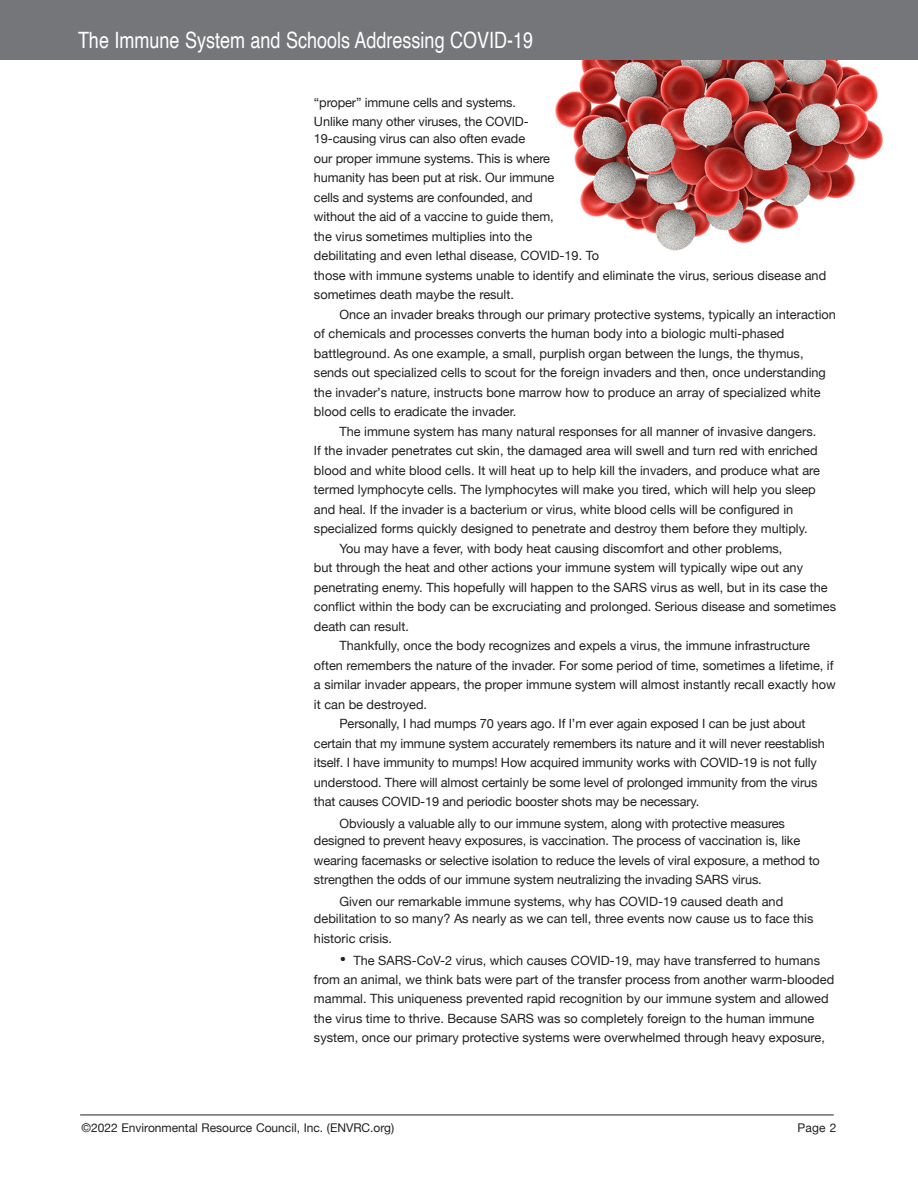
<style>
.page{position:relative;width:918px;height:1188px;background:#fff}
.page>*{position:absolute;margin:0;border:0;box-sizing:border-box;transform-origin:0 0}
.t1{font:22.5px "Helvetica";color:#fff;scale:.8 1}
.Paragraph_Style_1{font:12.75px/19.5px "Helvetica Neue";color:#231f20}
.t2{font:12px "Helvetica Neue";color:#231f20}
.s1{font-size:19.5px}
</style>
<div class="page">
<img style="left:527px;top:59px;width:380px;height:192px">
<div style="left:0;top:0;width:918px;height:59px;background:#757679"></div>
<hr style="left:80px;top:1115px;width:754px;height:1px;background:#231f20">
<p class="t1" style="left:78px;top:23px;width:571px">The Immune System and Schools Addressing COVID-19</p>
<p class="Paragraph_Style_1" style="left:314px;top:93px;width:216px">“proper” immune cells and systems.<br>Unlike many other viruses, the COVID-</p>
<p class="Paragraph_Style_1" style="left:314px;top:130px;width:213px">19-causing virus can also often evade</p>
<p class="Paragraph_Style_1" style="left:314px;top:149px;width:238px">our proper immune systems. This is where</p>
<p class="Paragraph_Style_1" style="left:314px;top:169px;width:242px">humanity has been put at risk. Our immune</p>
<p class="Paragraph_Style_1" style="left:314px;top:188px;width:220px">cells and systems are confounded, and</p>
<p class="Paragraph_Style_1" style="left:314px;top:208px;width:241px">without the aid of a vaccine to guide them,</p>
<p class="Paragraph_Style_1" style="left:314px;top:227px;width:220px">the virus sometimes multiplies into the</p>
<p class="Paragraph_Style_1" style="left:314px;top:247px;width:287px">debilitating and even lethal disease, COVID-19. To</p>
<p class="Paragraph_Style_1" style="left:314px;top:266px;width:514px">those with immune systems unable to identify and eliminate the virus, serious disease and</p>
<p class="Paragraph_Style_1" style="left:314px;top:286px;width:202px">sometimes death maybe the result.</p>
<p class="Paragraph_Style_1" style="left:339px;top:305px;width:498px">Once an invader breaks through our primary protective systems, typically an interaction</p>
<p class="Paragraph_Style_1" style="left:314px;top:325px;width:472px">of chemicals and processes converts the human body into a biologic multi-phased</p>
<p class="Paragraph_Style_1" style="left:314px;top:344px;width:491px">battleground. As one example, a small, purplish organ between the lungs, the thymus,</p>
<p class="Paragraph_Style_1" style="left:314px;top:364px;width:513px">sends out specialized cells to scout for the foreign invaders and then, once understanding</p>
<p class="Paragraph_Style_1" style="left:314px;top:383px;width:508px">the invader’s nature, instructs bone marrow how to produce an array of specialized white</p>
<p class="Paragraph_Style_1" style="left:314px;top:403px;width:204px">blood cells to eradicate the invader.</p>
<p class="Paragraph_Style_1" style="left:339px;top:422px;width:478px">The immune system has many natural responses for all manner of invasive dangers.</p>
<p class="Paragraph_Style_1" style="left:314px;top:442px;width:505px">If the invader penetrates cut skin, the damaged area will swell and turn red with enriched</p>
<p class="Paragraph_Style_1" style="left:314px;top:461px;width:508px">blood and white blood cells. It will heat up to help kill the invaders, and produce what are</p>
<p class="Paragraph_Style_1" style="left:314px;top:481px;width:503px">termed lymphocyte cells. The lymphocytes will make you tired, which will help you sleep</p>
<p class="Paragraph_Style_1" style="left:314px;top:500px;width:481px">and heal. If the invader is a bacterium or virus, white blood cells will be configured in</p>
<p class="Paragraph_Style_1" style="left:314px;top:520px;width:495px">specialized forms quickly designed to penetrate and destroy them before they multiply.</p>
<p class="Paragraph_Style_1" style="left:339px;top:539px;width:445px">You may have a fever, with body heat causing discomfort and other problems,</p>
<p class="Paragraph_Style_1" style="left:314px;top:559px;width:491px">but through the heat and other actions your immune system will typically wipe out any</p>
<p class="Paragraph_Style_1" style="left:314px;top:578px;width:515px">penetrating enemy. This hopefully will happen to the SARS virus as well, but in its case the</p>
<p class="Paragraph_Style_1" style="left:314px;top:598px;width:524px">conflict within the body can be excruciating and prolonged. Serious disease and sometimes</p>
<p class="Paragraph_Style_1" style="left:314px;top:617px;width:96px">death can result.</p>
<p class="Paragraph_Style_1" style="left:339px;top:637px;width:472px">Thankfully, once the body recognizes and expels a virus, the immune infrastructure</p>
<p class="Paragraph_Style_1" style="left:314px;top:656px;width:521px">often remembers the nature of the invader. For some period of time, sometimes a lifetime, if</p>
<p class="Paragraph_Style_1" style="left:314px;top:676px;width:523px">a similar invader appears, the proper immune system will almost instantly recall exactly how</p>
<p class="Paragraph_Style_1" style="left:314px;top:695px;width:115px">it can be destroyed.</p>
<p class="Paragraph_Style_1" style="left:339px;top:715px;width:468px">Personally, I had mumps 70 years ago. If I’m ever again exposed I can be just about</p>
<p class="Paragraph_Style_1" style="left:314px;top:734px;width:512px">certain that my immune system accurately remembers its nature and it will never reestablish</p>
<p class="Paragraph_Style_1" style="left:314px;top:754px;width:504px">itself. I have immunity to mumps! How acquired immunity works with COVID-19 is not fully</p>
<p class="Paragraph_Style_1" style="left:314px;top:773px;width:505px">understood. There will almost certainly be some level of prolonged immunity from the virus</p>
<p class="Paragraph_Style_1" style="left:314px;top:793px;width:387px">that causes COVID-19 and periodic booster shots may be necessary.</p>
<p class="Paragraph_Style_1" style="left:314px;top:816px;width:488px;line-height:17.4px;text-indent:26px">Obviously a valuable ally to our immune system, along with protective measures designed to prevent heavy exposures, is vaccination. The process of vaccination is, like</p>
<p class="Paragraph_Style_1" style="left:314px;top:851px;width:508px">wearing facemasks or selective isolation to reduce the levels of viral exposure, a method to strengthen the odds of our immune system neutralizing the invading SARS virus.</p>
<p class="Paragraph_Style_1" style="left:314px;top:894px;width:501px;line-height:17.4px;text-align:center">Given our remarkable immune systems, why has COVID-19 caused death and debilitation to so many? As nearly as we can tell, three events now cause us to face this</p>
<p class="Paragraph_Style_1" style="left:314px;top:929px;width:80px">historic crisis.</p>
<p class="Paragraph_Style_1" style="left:314px;top:951px;width:522px;text-indent:25px"><span class="s1">•</span> The SARS-CoV-2 virus, which causes COVID-19, may have transferred to humans from an animal, we think bats were part of the transfer process from another warm-blooded mammal. This uniqueness prevented rapid recognition by our immune system and allowed the virus time to thrive. Because SARS was so completely foreign to the human immune system, once our primary protective systems were overwhelmed through heavy exposure,</p>
<p class="t2" style="left:82px;top:1119px;width:314px">©2022 Environmental Resource Council, Inc. (ENVRC.org)</p>
<p class="t2" style="left:797px;top:1119px;width:41px">Page 2</p>
</div>
